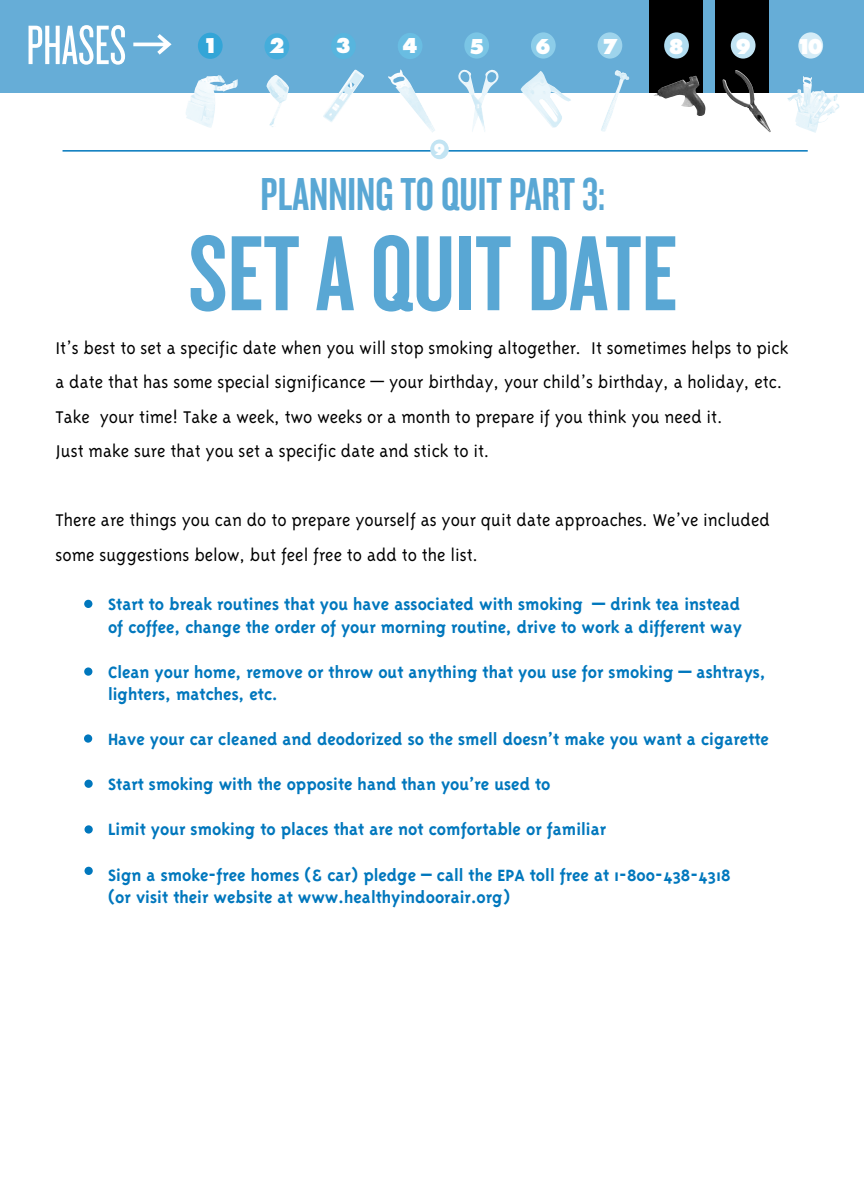
<style>
.page{position:relative;width:864px;height:1188px;background:#fff}
.page>*{position:absolute;margin:0;border:0;box-sizing:border-box;transform-origin:0 0}
.t1{font:111px "Knockout HTF48 Featherweight";color:#59a7d4}
.t2{font:57.75px "Knockout HTF27 Junior Bantamwt";color:#fff}
.t3{font:48px "Knockout HTF48 Featherweight";color:#59a7d4}
.t4{font:800 22.5px "Futura T";color:#fff;scale:.94 1}
.t5{font:300 19.5px/34.5px "Triplex";color:#000}
.t6{font:700 18.75px/22.5px "Triplex";color:#0077bd}
.t7{font:800 16.95px "Futura T";color:#fff;scale:.94 1}
</style>
<div class="page">
<div style="left:0;top:0;width:864px;height:93px;background:#66add7"></div>
<svg style="left:133px;top:34px;width:39px;height:21px"></svg>
<div style="left:650px;top:0;width:53px;height:93px;background:#000"></div>
<div style="left:715px;top:0;width:53px;height:93px;background:#000"></div>
<div style="left:198px;top:33px;width:25px;height:26px;background:#33a5d7;border-radius:50%"></div>
<div style="left:265px;top:33px;width:24px;height:26px;background:#45addb;border-radius:50%"></div>
<div style="left:331px;top:33px;width:25px;height:26px;background:#57b5de;border-radius:50%"></div>
<div style="left:398px;top:33px;width:24px;height:26px;background:#69bde2;border-radius:50%"></div>
<div style="left:464px;top:32px;width:25px;height:27px;background:#7ac5e5;border-radius:50%"></div>
<div style="left:531px;top:32px;width:25px;height:27px;background:#8ccde9;border-radius:50%"></div>
<div style="left:598px;top:32px;width:24px;height:27px;background:#9ed4ec;border-radius:50%"></div>
<div style="left:664px;top:32px;width:25px;height:27px;background:#b0dcf0;border-radius:50%"></div>
<div style="left:731px;top:32px;width:25px;height:27px;background:#c2e4f3;border-radius:50%"></div>
<div style="left:798px;top:32px;width:25px;height:27px;background:#d4ecf7;border-radius:50%"></div>
<img style="left:186px;top:75px;width:52px;height:53px">
<img style="left:267px;top:75px;width:22px;height:52px">
<img style="left:323px;top:70px;width:41px;height:52px">
<img style="left:388px;top:70px;width:47px;height:62px">
<img style="left:458px;top:70px;width:41px;height:62px">
<img style="left:521px;top:71px;width:50px;height:57px">
<img style="left:601px;top:70px;width:28px;height:62px">
<img style="left:654px;top:76px;width:52px;height:40px">
<img style="left:722px;top:70px;width:49px;height:62px">
<img style="left:787px;top:76px;width:53px;height:57px">
<hr style="left:63px;top:150px;width:745px;height:2px;background:#0077bd">
<div style="left:430px;top:140px;width:19px;height:19px;background:#c2e4f3;border-radius:50%"></div>
<div style="left:84px;top:600px;width:8px;height:8px;background:#0077bd;border-radius:50%"></div>
<div style="left:84px;top:667px;width:8px;height:9px;background:#0077bd;border-radius:50%"></div>
<div style="left:84px;top:734px;width:8px;height:9px;background:#0077bd;border-radius:50%"></div>
<div style="left:84px;top:780px;width:9px;height:8px;background:#0077bd;border-radius:50%"></div>
<div style="left:85px;top:825px;width:8px;height:9px;background:#0077bd;border-radius:50%"></div>
<div style="left:85px;top:867px;width:8px;height:8px;background:#0077bd;border-radius:50%"></div>
<h2 class="t2" style="left:26px;top:17px;width:101px">PHASES</h2>
<p class="t4" style="left:203px;top:32px;width:17px">1</p>
<p class="t4" style="left:269px;top:32px;width:17px">2</p>
<p class="t4" style="left:336px;top:32px;width:17px">3</p>
<p class="t4" style="left:403px;top:32px;width:17px">4</p>
<p class="t4" style="left:469px;top:33px;width:17px">5</p>
<p class="t4" style="left:536px;top:33px;width:17px">6</p>
<p class="t4" style="left:602px;top:33px;width:17px">7</p>
<p class="t4" style="left:669px;top:33px;width:17px">8</p>
<p class="t4" style="left:736px;top:33px;width:17px">9</p>
<p class="t4" style="left:796px;top:33px;width:30px">10</p>
<p class="t7" style="left:434px;top:140px;width:13px">9</p>
<h3 class="t3" style="left:261px;top:170px;width:346px">PLANNING TO QUIT PART 3:</h3>
<h1 class="t1" style="left:188px;top:218px;width:491px">SET A QUIT DATE</h1>
<p class="t5" style="left:56px;top:330px;width:735px">It’s best to set a specific date when you will stop smoking altogether. It sometimes helps to pick a date that has some special significance — your birthday, your child’s birthday, a holiday, etc.<br>Take your time! Take a week, two weeks or a month to prepare if you think you need it.<br>Just make sure that you set a specific date and stick to it.</p>
<p class="t5" style="left:56px;top:503px;width:716px">There are things you can do to prepare yourself as your quit date approaches. We’ve included some suggestions below, but feel free to add to the list.</p>
<p class="t6" style="left:108px;top:593px;width:636px">Start to break routines that you have associated with smoking — drink tea instead of coffee, change the order of your morning routine, drive to work a different way</p>
<p class="t6" style="left:108px;top:660px;width:659px">Clean your home, remove or throw out anything that you use for smoking — ashtrays, lighters, matches, etc.</p>
<p class="t6" style="left:108px;top:728px;width:663px">Have your car cleaned and deodorized so the smell doesn’t make you want a cigarette</p>
<p class="t6" style="left:108px;top:773px;width:444px">Start smoking with the opposite hand than you’re used to</p>
<p class="t6" style="left:108px;top:818px;width:500px">Limit your smoking to places that are not comfortable or familiar</p>
<p class="t6" style="left:108px;top:864px;width:624px">Sign a smoke-free homes (&amp; car) pledge – call the EPA toll free at 1-800-438-4318 (or visit their website at www.healthyindoorair.org)</p>
</div>
